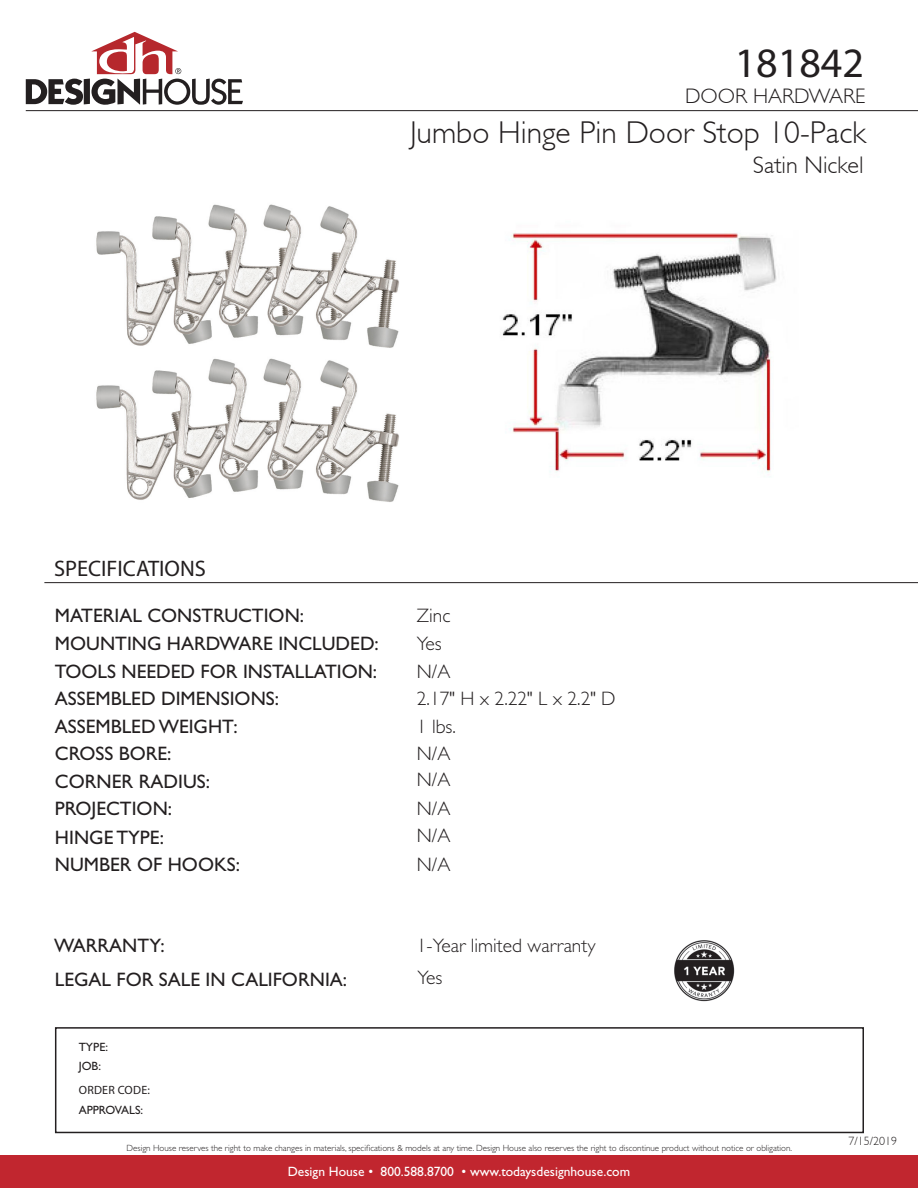
<style>
.page{position:relative;width:918px;height:1188px;background:#fff}
.page>*{position:absolute;margin:0;border:0;box-sizing:border-box;transform-origin:0 0}
.t1{font:42px "Myriad Pro";color:#231f20}
.t2{font:300 31.5px "Gill Sans";color:#231f20}
.t3{font:300 24px "Gill Sans";color:#231f20}
.t4{font:22.5px "Myriad Pro";color:#231f20}
.t5{font:300 21px "Gill Sans";color:#231f20}
.t6{font:19.5px "Gill Sans Std";color:#231f20}
.t7{font:300 19.5px "Gill Sans Std";color:#231f20}
.t8{font:13.5px "Gill Sans Std";color:#fff}
.t9{font:12px "Gill Sans Std";color:#231f20}
.t10{font:12px "Myriad Pro";letter-spacing:.02em;color:#231f20}
.t11{font:300 12px "Gill Sans";color:#231f20}
.t12{font:300 9px "Gill Sans Std";color:#231f20}
</style>
<div class="page">
<div style="left:0;top:1156px;width:918px;height:32px;background:#c1262f"></div>
<svg style="left:26px;top:32px;width:217px;height:73px"></svg>
<img style="left:96px;top:204px;width:303px;height:298px">
<img style="left:502px;top:233px;width:275px;height:240px">
<img style="left:674px;top:940px;width:61px;height:61px">
<div style="left:55px;top:1027px;width:809px;height:106px;border:2px solid #231f20"></div>
<hr style="left:26px;top:110px;width:892px;height:1px;background:#231f20">
<hr style="left:44px;top:582px;width:874px;height:1px;background:#231f20">
<p class="t1" style="left:735px;top:37px;width:131px">181842</p>
<p class="t5" style="left:685px;top:84px;width:182px">DOOR HARDWARE</p>
<p class="t2" style="left:410px;top:115px;width:457px">Jumbo Hinge Pin Door Stop 10-Pack</p>
<p class="t3" style="left:753px;top:152px;width:112px">Satin Nickel</p>
<p class="t4" style="left:54px;top:554px;width:154px">SPECIFICATIONS</p>
<p class="t6" style="left:55px;top:605px;width:251px">MATERIAL CONSTRUCTION:</p>
<p class="t7" style="left:417px;top:605px;width:35px">Zinc</p>
<p class="t6" style="left:55px;top:632px;width:325px">MOUNTING HARDWARE INCLUDED:</p>
<p class="t7" style="left:417px;top:632px;width:26px">Yes</p>
<p class="t6" style="left:55px;top:660px;width:324px">TOOLS NEEDED FOR INSTALLATION:</p>
<p class="t7" style="left:417px;top:660px;width:35px">N/A</p>
<p class="t6" style="left:55px;top:687px;width:226px">ASSEMBLED DIMENSIONS:</p>
<p class="t7" style="left:417px;top:688px;width:200px">2.17" H x 2.22" L x 2.2" D</p>
<p class="t6" style="left:55px;top:715px;width:184px">ASSEMBLED WEIGHT:</p>
<p class="t7" style="left:417px;top:715px;width:41px">1 lbs.</p>
<p class="t6" style="left:55px;top:742px;width:118px">CROSS BORE:</p>
<p class="t7" style="left:417px;top:743px;width:35px">N/A</p>
<p class="t6" style="left:55px;top:770px;width:157px">CORNER RADIUS:</p>
<p class="t7" style="left:417px;top:769px;width:35px">N/A</p>
<p class="t6" style="left:55px;top:797px;width:119px">PROJECTION:</p>
<p class="t7" style="left:417px;top:797px;width:35px">N/A</p>
<p class="t6" style="left:55px;top:826px;width:111px">HINGE TYPE:</p>
<p class="t7" style="left:417px;top:825px;width:35px">N/A</p>
<p class="t6" style="left:55px;top:854px;width:187px">NUMBER OF HOOKS:</p>
<p class="t7" style="left:417px;top:854px;width:35px">N/A</p>
<p class="t6" style="left:54px;top:934px;width:112px">WARRANTY:</p>
<p class="t6" style="left:55px;top:968px;width:294px">LEGAL FOR SALE IN CALIFORNIA:</p>
<p class="t9" style="left:79px;top:1040px;width:31px">TYPE:</p>
<p class="t9" style="left:79px;top:1059px;width:24px">JOB:</p>
<p class="t10" style="left:79px;top:1082px;width:73px">ORDER CODE:</p>
<p class="t9" style="left:79px;top:1103px;width:66px">APPROVALS:</p>
<p class="t7" style="left:417px;top:934px;width:180px">1-Year limited warranty</p>
<p class="t7" style="left:418px;top:966px;width:26px">Yes</p>
<p class="t12" style="left:127px;top:1143px;width:667px">Design House reserves the right to make changes in materials, specifications &amp; models at any time. Design House also reserves the right to discontinue product without notice or obligation.</p>
<p class="t8" style="left:288px;top:1164px;width:344px">Design House • 800.588.8700 • www.todaysdesignhouse.com</p>
<p class="t11" style="left:848px;top:1134px;width:50px">7/15/2019</p>
</div>
